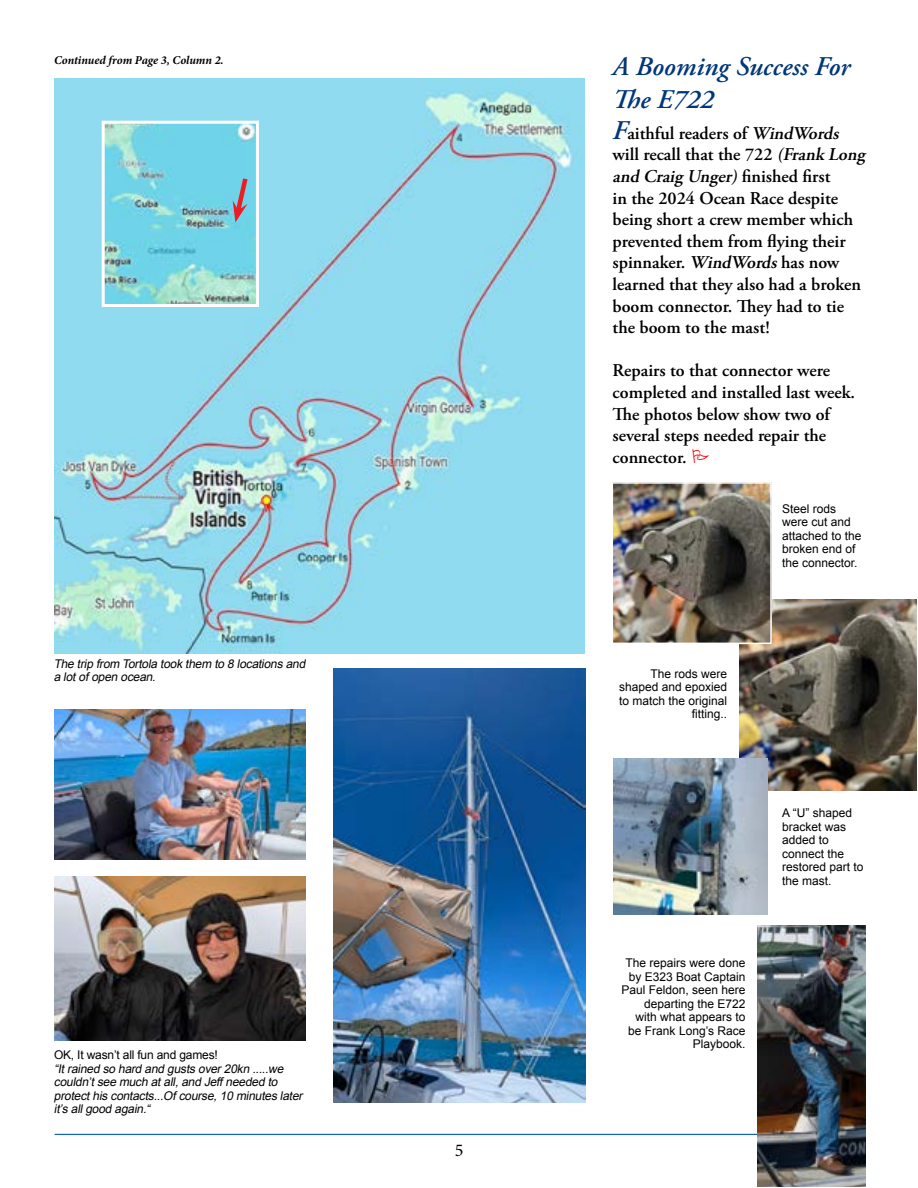
<style>
.page{position:relative;width:918px;height:1188px;background:#fff}
.page>*{position:absolute;margin:0;border:0;box-sizing:border-box;transform-origin:0 0}
.t1{font:italic 600 27px/32.4px "Adobe Garamond Pro";color:#00367a}
.t2{font:600 18px/21.6px "Adobe Garamond Pro";color:#000}
.t3{font:18px "Minion Pro";color:#000}
.t4{font:12px/13.5px "Arial";color:#000}
.t5{font:italic 12px/13.5px "Arial";color:#000}
.t6{font:italic 700 12px "Minion Pro";letter-spacing:-.005em;color:#000}
.s1{font-style:italic;font-size:27px;color:#00367a}
.s2{font-style:italic}
</style>
<div class="page">
<hr style="left:55px;top:1134px;width:810px;height:1px;background:#005baa">
<img style="left:739px;top:600px;width:178px;height:191px">
<img style="left:54px;top:79px;width:531px;height:574px">
<img style="left:54px;top:709px;width:252px;height:150px">
<img style="left:334px;top:669px;width:251px;height:434px">
<img style="left:55px;top:877px;width:251px;height:163px">
<img style="left:615px;top:485px;width:154px;height:156px">
<div style="left:612px;top:482px;width:160px;height:162px;border:2px solid #fff"></div>
<img style="left:613px;top:759px;width:154px;height:156px">
<img style="left:758px;top:926px;width:108px;height:260px">
<img style="left:106px;top:125px;width:149px;height:178px">
<div style="left:102px;top:121px;width:157px;height:186px;border:3px solid #fff"></div>
<svg style="left:233px;top:173px;width:18px;height:49px"></svg>
<p class="t6" style="left:54px;top:52px;width:171px">Continued from Page 3, Column 2.</p>
<p class="t5" style="left:54px;top:657px;width:256px">The trip from Tortola took them to 8 locations and a lotofopen ocean.</p>
<p class="t4" style="left:54px;top:1048px;width:165px">OK, It wasn’t all fun and games!</p>
<p class="t5" style="left:54px;top:1062px;width:253px">“Itrained so hard and gusts over20kn .....we couldn’tsee much atall,and Jeffneeded to protecthis contacts...Ofcourse,10 minutes later it’s allgood again.“</p>
<p class="t3" style="left:455px;top:1138px;width:10px">5</p>
<h1 class="t1" style="left:613px;top:51px;width:239px">A Booming Success For<br>The E722</h1>
<p class="t2" style="left:613px;top:123px;width:258px"><span class="s1">F</span>aithful readers of <span class="s2">WindWords </span>will recall that the 722 <span class="s2">(Frank Long and Craig Unger)</span>fi n i s h e d fi r s t<br>in the 2024 Ocean Race despite being short a crew member which prevented them from flying their spinnaker. <span class="s2">WindWords</span>has now learned that they also had a broken boom connector. They had to tie the boom to the mast!</p>
<p class="t2" style="left:613px;top:360px;width:244px">Repairs to that connector were completed and installed last week.<br>The photos below show two of several steps needed repair the connector.</p>
<p class="t4" style="left:782px;top:502px;width:81px">Steel rods were cut and attached to the broken end of the connector.</p>
<p class="t4" style="left:619px;top:667px;width:109px;text-align:right">The rods were shaped and epoxied to match the original fitting..</p>
<p class="t4" style="left:621px;top:957px;width:126px;text-align:right">The repairs were done by E323 Boat Captain<br>Paul Feldon, seen here departing the E722 with what appears to be Frank Long’s Race<br>Playbook.</p>
<p class="t4" style="left:782px;top:807px;width:83px">A “U” shaped bracket was added to connect the restored part to the mast.</p>
</div>
